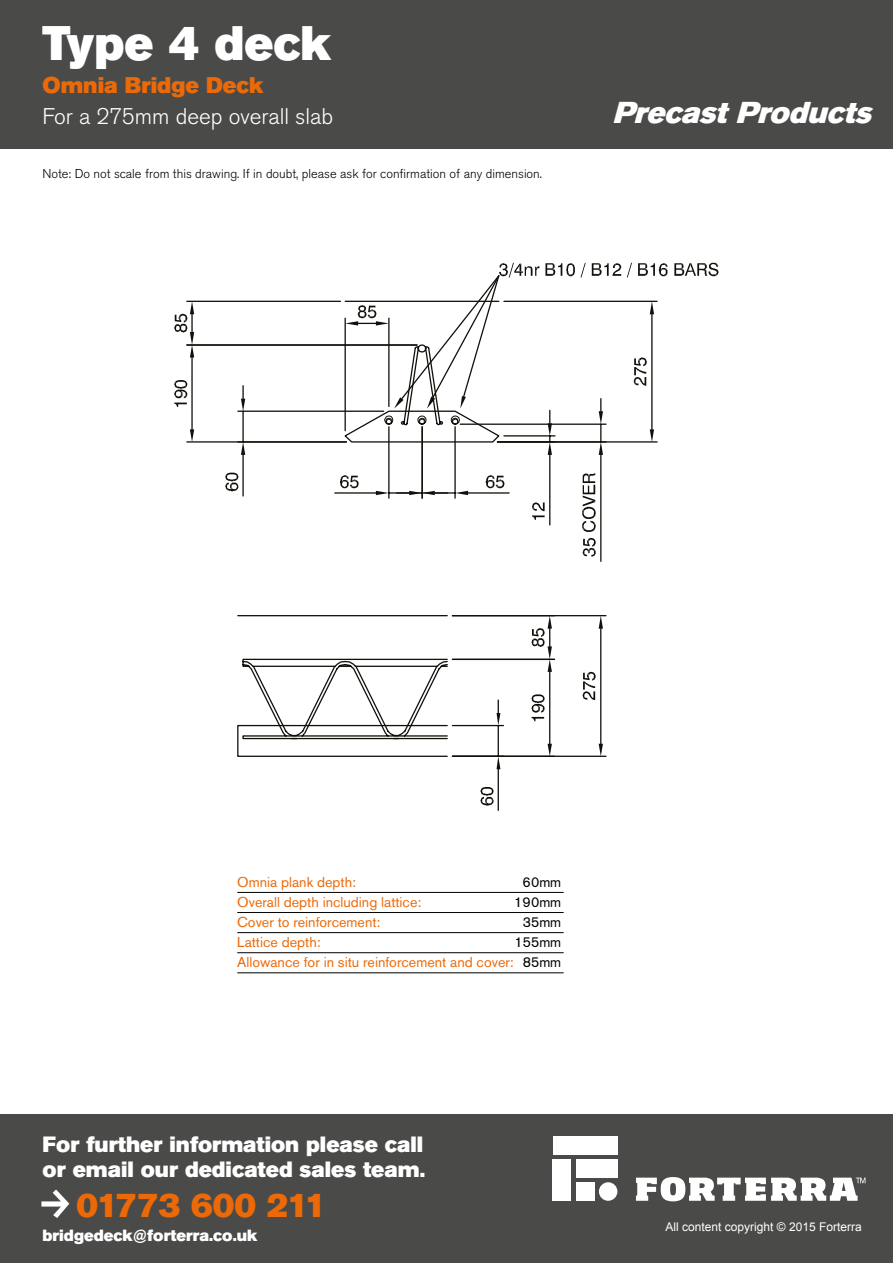
<style>
.page{position:relative;width:893px;height:1263px;background:#fff}
.page>*{position:absolute;margin:0;border:0;box-sizing:border-box;transform-origin:0 0}
.t1{font:48px "Akzidenz Grotesk BE Super";color:#fff}
.t2{font:33.6px "Akzidenz Grotesk BE Super";letter-spacing:-.025em;color:#ec6907}
.t3{font:italic 30px "Akzidenz Grotesk BE Super";color:#fff}
.t4{font:300 22.5px "Akzidenz Grotesk BE";color:#fff}
.t5{font:22.5px "Akzidenz Grotesk BE Super";color:#ec6907}
.t6{font:21.9px/24.8px "Akzidenz Grotesk BE Super";color:#fff}
.t7{font:16.05px "Akzidenz Grotesk BE Super";color:#fff}
.t8{font:14.25px/20.1px "Akzidenz Grotesk BE";color:#ec6907;text-align:right}
.t9{font:14.25px "Akzidenz Grotesk BE";color:#000}
.t10{font:300 12.75px "Akzidenz Grotesk BE";color:#000}
.t11{font:12px "Arial";color:#fff}
.s1{color:#000}
</style>
<div class="page">
<div style="left:0;top:0;width:893px;height:149px;background:#4a4a49"></div>
<div style="left:0;top:1114px;width:893px;height:149px;background:#4a4a49"></div>
<svg style="left:41px;top:1189px;width:28px;height:29px"></svg>
<hr style="left:237px;top:892px;width:327px;height:1px;background:#000">
<hr style="left:237px;top:912px;width:327px;height:1px;background:#000">
<hr style="left:237px;top:932px;width:327px;height:1px;background:#000">
<hr style="left:237px;top:952px;width:327px;height:1px;background:#000">
<hr style="left:237px;top:972px;width:327px;height:1px;background:#000">
<svg style="left:237px;top:615px;width:370px;height:142px"></svg>
<svg style="left:599px;top:616px;width:4px;height:13px"></svg>
<svg style="left:599px;top:744px;width:4px;height:12px"></svg>
<svg style="left:583px;top:672px;width:13px;height:28px"></svg>
<hr style="left:452px;top:615px;width:102px;height:1px;background:#12100b">
<hr style="left:452px;top:725px;width:51px;height:1px;background:#12100b">
<hr style="left:498px;top:769px;width:1px;height:41px;background:#12100b">
<hr style="left:498px;top:725px;width:1px;height:31px;background:#12100b">
<svg style="left:496px;top:700px;width:4px;height:25px"></svg>
<svg style="left:496px;top:757px;width:4px;height:12px"></svg>
<svg style="left:480px;top:787px;width:13px;height:19px"></svg>
<hr style="left:452px;top:756px;width:102px;height:1px;background:#12100b">
<hr style="left:452px;top:659px;width:102px;height:1px;background:#12100b">
<hr style="left:549px;top:672px;width:1px;height:72px;background:#12100b">
<svg style="left:548px;top:744px;width:4px;height:12px"></svg>
<svg style="left:532px;top:616px;width:20px;height:56px"></svg>
<svg style="left:532px;top:694px;width:13px;height:27px"></svg>
<svg style="left:237px;top:658px;width:212px;height:99px"></svg>
<svg style="left:627px;top:263px;width:5px;height:14px"></svg>
<svg style="left:638px;top:263px;width:29px;height:13px"></svg>
<svg style="left:674px;top:263px;width:44px;height:13px"></svg>
<hr style="left:504px;top:301px;width:153px;height:1px;background:#12100b">
<hr style="left:651px;top:314px;width:2px;height:115px;background:#12100b">
<svg style="left:650px;top:302px;width:4px;height:12px"></svg>
<hr style="left:335px;top:492px;width:41px;height:2px;background:#12100b">
<hr style="left:187px;top:301px;width:153px;height:1px;background:#12100b">
<hr style="left:238px;top:411px;width:146px;height:1px;background:#12100b">
<hr style="left:242px;top:455px;width:2px;height:41px;background:#12100b">
<hr style="left:242px;top:411px;width:2px;height:31px;background:#12100b">
<svg style="left:241px;top:386px;width:4px;height:25px"></svg>
<svg style="left:241px;top:443px;width:4px;height:12px"></svg>
<svg style="left:225px;top:473px;width:13px;height:18px"></svg>
<hr style="left:187px;top:441px;width:159px;height:2px;background:#12100b">
<hr style="left:187px;top:344px;width:230px;height:2px;background:#12100b">
<hr style="left:191px;top:358px;width:2px;height:71px;background:#12100b">
<svg style="left:190px;top:429px;width:4px;height:13px"></svg>
<svg style="left:174px;top:301px;width:20px;height:57px"></svg>
<svg style="left:174px;top:380px;width:13px;height:27px"></svg>
<svg style="left:340px;top:263px;width:281px;height:236px"></svg>
<svg style="left:400px;top:344px;width:258px;height:218px"></svg>
<svg style="left:636px;top:1177px;width:229px;height:24px"></svg>
<div style="left:553px;top:1136px;width:64px;height:18px;background:#fff"></div>
<div style="left:553px;top:1159px;width:18px;height:42px;background:#fff"></div>
<div style="left:576px;top:1159px;width:41px;height:18px;background:#fff"></div>
<div style="left:599px;top:1182px;width:18px;height:19px;background:#fff;border-radius:50%"></div>
<div style="left:576px;top:1182px;width:18px;height:19px;background:#fff"></div>
<h1 class="t1" style="left:42px;top:15px;width:291px">Type 4 deck</h1>
<h3 class="t5" style="left:42px;top:72px;width:223px">Omnia Bridge Deck</h3>
<h3 class="t4" style="left:43px;top:104px;width:292px">For a 275mm deep overall slab</h3>
<h3 class="t3" style="left:612px;top:95px;width:269px">PrecastProducts</h3>
<p class="t10" style="left:43px;top:167px;width:501px">Note: Do not scale from this drawing. If in doubt, please ask for confirmation of any dimension.</p>
<p class="t8" style="left:237px;top:872px;width:120px">Omnia plank depth:</p>
<p class="t9" style="left:522px;top:873px;width:40px">60mm</p>
<p class="t8" style="left:237px;top:892px;width:186px">Overall depth including lattice:</p>
<p class="t9" style="left:514px;top:893px;width:49px">190mm</p>
<p class="t8" style="left:237px;top:912px;width:145px">Cover to reinforcement:</p>
<p class="t9" style="left:523px;top:913px;width:40px">35mm</p>
<p class="t8" style="left:237px;top:932px;width:85px">Lattice depth:</p>
<p class="t8" style="left:237px;top:932px;width:326px"><span class="s1">155mm<br></span>Allowance for in situ reinforcement and cover: <span class="s1">85mm</span></p>
<h3 class="t6" style="left:43px;top:1132px;width:384px">For further information please call or email our dedicated sales team.</h3>
<h2 class="t2" style="left:77px;top:1186px;width:251px">01773 600 211</h2>
<p class="t7" style="left:43px;top:1226px;width:216px">bridgedeck@forterra.co.uk</p>
<p class="t11" style="left:665px;top:1219px;width:198px">All content copyright © 2015 Forterra</p>
</div>
